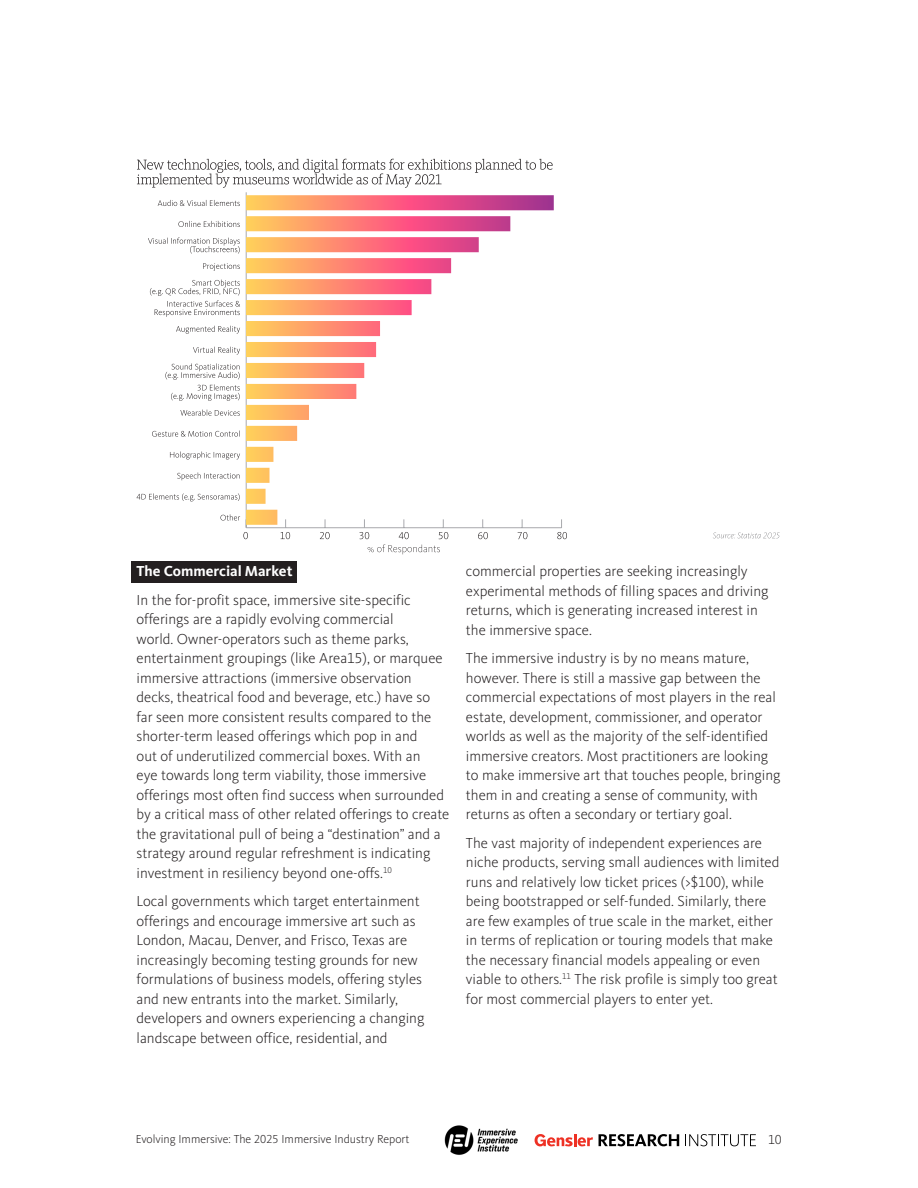
<style>
.page{position:relative;width:918px;height:1188px;background:#fff}
.page>*{position:absolute;margin:0;border:0;box-sizing:border-box;transform-origin:0 0}
.body_text{font:15px/19.5px "Kievit OT Light";color:#231f20}
.body_text-2{font:700 15px "Kievit OT";color:#fff}
.t1{font:13.5px "Kievit OT Light";color:#231f20}
.t2{font:12px "Kievit OT Light";color:#231f20}
</style>
<div class="page">
<div style="left:131px;top:561px;width:166px;height:22px;background:#231f20"></div>
<svg style="left:599px;top:1134px;width:80px;height:12px"></svg>
<svg style="left:685px;top:1134px;width:71px;height:12px"></svg>
<svg style="left:541px;top:1134px;width:52px;height:12px"></svg>
<img style="left:444px;top:1125px;width:97px;height:30px">
<hr style="left:246px;top:527px;width:316px;height:1px;background:#a8a9ad">
<hr style="left:246px;top:192px;width:1px;height:336px;background:#a8a9ad">
<svg style="left:246px;top:195px;width:308px;height:330px"></svg>
<svg style="left:281px;top:519px;width:9px;height:20px"></svg>
<svg style="left:158px;top:200px;width:82px;height:6px"></svg>
<svg style="left:178px;top:221px;width:62px;height:6px"></svg>
<svg style="left:203px;top:263px;width:37px;height:8px"></svg>
<svg style="left:176px;top:326px;width:64px;height:8px"></svg>
<svg style="left:193px;top:347px;width:47px;height:8px"></svg>
<svg style="left:180px;top:410px;width:60px;height:6px"></svg>
<svg style="left:152px;top:431px;width:88px;height:6px"></svg>
<svg style="left:170px;top:451px;width:70px;height:9px"></svg>
<svg style="left:177px;top:472px;width:63px;height:8px"></svg>
<svg style="left:137px;top:493px;width:103px;height:8px"></svg>
<svg style="left:165px;top:363px;width:75px;height:38px"></svg>
<svg style="left:150px;top:280px;width:90px;height:37px"></svg>
<svg style="left:148px;top:238px;width:92px;height:16px"></svg>
<svg style="left:220px;top:514px;width:34px;height:25px"></svg>
<svg style="left:320px;top:519px;width:10px;height:20px"></svg>
<svg style="left:478px;top:519px;width:10px;height:20px"></svg>
<svg style="left:518px;top:519px;width:9px;height:20px"></svg>
<svg style="left:557px;top:519px;width:10px;height:20px"></svg>
<svg style="left:137px;top:159px;width:416px;height:29px"></svg>
<svg style="left:359px;top:519px;width:89px;height:35px"></svg>
<svg style="left:713px;top:533px;width:67px;height:5px"></svg>
<p class="body_text-2" style="left:137px;top:562px;width:157px">The Commercial Market</p>
<p class="body_text" style="left:137px;top:590px;width:314px">In the for-profit space, immersive site-specific offerings are a rapidly evolving commercial<br>world. Owner-operators such as theme parks, entertainment groupings (like Area15), or marquee immersive attractions (immersive observation decks, theatrical food and beverage, etc.) have so far seen more consistent results compared to the shorter-term leased offerings which pop in and<br>out of underutilized commercial boxes. With an<br>eye towards long term viability, those immersive offerings most often find success when surrounded by a critical mass of other related offerings to create the gravitational pull of being a “destination” and a strategy around regular refreshment is indicating investment in resiliency beyond one-offs.<sup>10</sup></p>
<p class="body_text" style="left:137px;top:892px;width:289px">Local governments which target entertainment offerings and encourage immersive art such as London, Macau, Denver, and Frisco, Texas are increasingly becoming testing grounds for new formulations of business models, offering styles and new entrants into the market. Similarly, developers and owners experiencing a changing landscape between office, residential, and</p>
<p class="body_text" style="left:466px;top:562px;width:304px">commercial properties are seeking increasingly experimental methods of filling spaces and driving returns, which is generating increased interest in the immersive space.</p>
<p class="body_text" style="left:466px;top:649px;width:316px">The immersive industry is by no means mature, however. There is still a massive gap between the commercial expectations of most players in the real estate, development, commissioner, and operator worlds as well as the majority of the self-identified immersive creators. Most practitioners are looking to make immersive art that touches people, bringing them in and creating a sense of community, with returns as often a secondary or tertiary goal.</p>
<p class="body_text" style="left:466px;top:833px;width:315px">The vast majority of independent experiences are niche products, serving small audiences with limited runs and relatively low ticket prices (&gt;$100), while being bootstrapped or self-funded. Similarly, there are few examples of true scale in the market, either in terms of replication or touring models that make the necessary financial models appealing or even viable to others.<sup>11</sup> The risk profile is simply too great for most commercial players to enter yet.</p>
<p class="t2" style="left:136px;top:1133px;width:275px">Evolving Immersive: The 2025 Immersive Industry Report</p>
<p class="t1" style="left:768px;top:1132px;width:15px">10</p>
</div>
